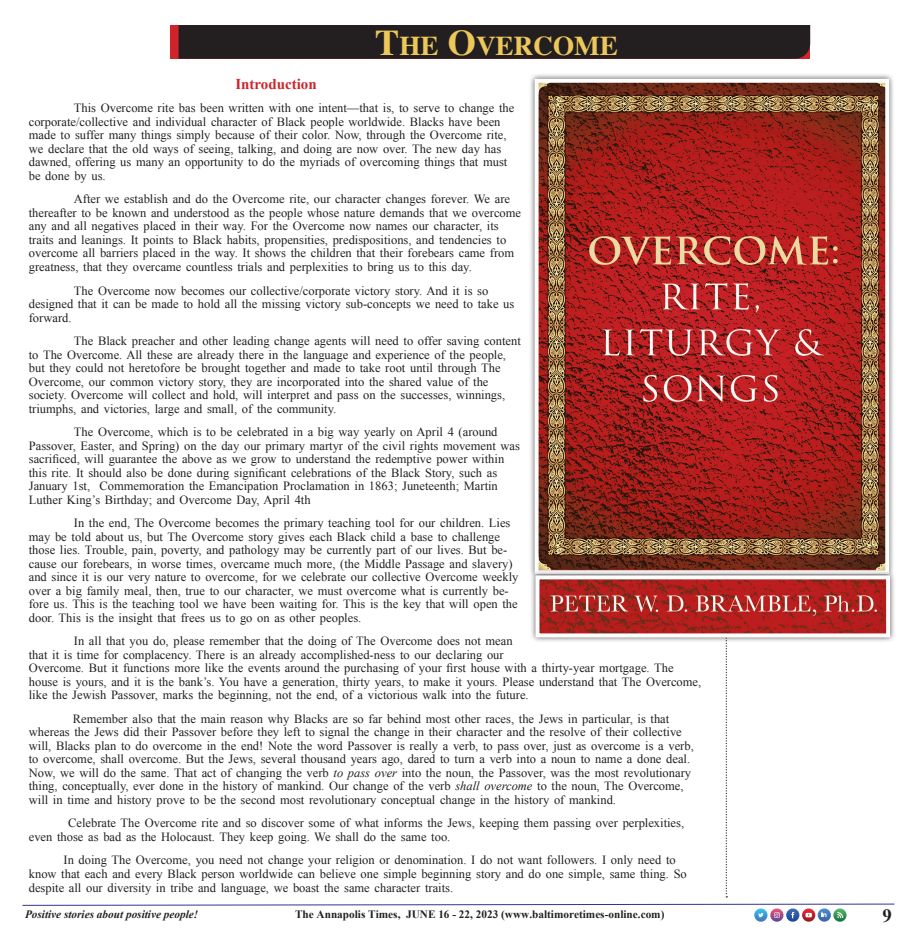
<style>
.page{position:relative;width:917px;height:948px;background:#fff}
.page>*{position:absolute;margin:0;border:0;box-sizing:border-box;transform-origin:0 0}
.t1{font:700 27.25px "Times";color:#edc75a}
.t2{font:700 18.75px "Times New Roman";color:#231f20}
.t3{font:700 15px "Times New Roman";color:#d1232a}
.t4{font:12.5px/13.5px "Times New Roman";color:#231f20}
.t5{font:700 11.25px "Times New Roman";color:#231f20}
.t6{font:italic 700 11.25px "Times New Roman";color:#231f20}
.s1{font-size:36.25px}
.s2{font-style:italic}
</style>
<div class="page">
<svg style="left:22px;top:903px;width:872px;height:18px"></svg>
<div style="left:178px;top:25px;width:631px;height:34px;background:#231f20"></div>
<svg style="left:725px;top:643px;width:2px;height:254px"></svg>
<div style="left:528px;top:73px;width:366px;height:507px;background:#231f20;opacity:.75"></div>
<img style="left:539px;top:84px;width:344px;height:485px">
<div style="left:534px;top:79px;width:354px;height:495px;border:4px solid #fff"></div>
<div style="left:529px;top:569px;width:366px;height:74px;background:#231f20;opacity:.75"></div>
<img style="left:540px;top:580px;width:344px;height:52px">
<div style="left:535px;top:575px;width:354px;height:62px;border:4px solid #fff"></div>
<p class="t1" style="left:375px;top:19px;width:244px"><span class="s1">T</span>HE <span class="s1">O</span>VERCOME</p>
<p class="t3" style="left:235px;top:74px;width:83px">Introduction</p>
<p class="t4" style="left:29px;top:101px;width:487px;text-indent:45px">This Overcome rite bas been written with one intent—that is, to serve to change the corporate/collective and individual character of Black people worldwide. Blacks have been made to suffer many things simply because of their color. Now, through the Overcome rite, we declare that the old ways of seeing, talking, and doing are now over. The new day has dawned, offering us many an opportunity to do the myriads of overcoming things that must be done by us.</p>
<p class="t4" style="left:29px;top:192px;width:493px;text-indent:45px">After we establish and do the Overcome rite, our character changes forever. We are thereafter to be known and understood as the people whose nature demands that we overcome any and all negatives placed in their way. For the Overcome now names our character, its traits and leanings. It points to Black habits, propensities, predispositions, and tendencies to overcome all barriers placed in the way. It shows the children that their forebears came from greatness, that they overcame countless trials and perplexities to bring us to this day.</p>
<p class="t4" style="left:29px;top:283px;width:487px;text-indent:45px">The Overcome now becomes our collective/corporate victory story. And it is so designed that it can be made to hold all the missing victory sub-concepts we need to take us forward.</p>
<p class="t4" style="left:29px;top:334px;width:493px;text-indent:45px">The Black preacher and other leading change agents will need to offer saving content to The Overcome. All these are already there in the language and experience of the people, but they could not heretofore be brought together and made to take root until through The Overcome, our common victory story, they are incorporated into the shared value of the society. Overcome will collect and hold, will interpret and pass on the successes, winnings, triumphs, and victories, large and small, of the community.</p>
<p class="t4" style="left:29px;top:425px;width:492px;text-indent:45px">The Overcome, which is to be celebrated in a big way yearly on April 4 (around Passover, Easter, and Spring) on the day our primary martyr of the civil rights movement was sacrificed, will guarantee the above as we grow to understand the redemptive power within this rite. It should also be done during significant celebrations of the Black Story, such as January 1st, Commemoration the Emancipation Proclamation in 1863; Juneteenth; Martin Luther King’s Birthday; and Overcome Day, April 4th</p>
<p class="t4" style="left:29px;top:515px;width:491px;text-indent:45px">In the end, The Overcome becomes the primary teaching tool for our children. Lies may be told about us, but The Overcome story gives each Black child a base to challenge those lies. Trouble, pain, poverty, and pathology may be currently part of our lives. But be&shy;cause our forebears, in worse times, overcame much more, (the Middle Passage and slavery) and since it is our very nature to overcome, for we celebrate our collective Overcome weekly over a big family meal, then, true to our character, we must overcome what is currently be&shy;fore us. This is the teaching tool we have been waiting for. This is the key that will open the door. This is the insight that frees us to go on as other peoples.</p>
<p class="t4" style="left:29px;top:633px;width:673px;text-indent:45px">In all that you do, please remember that the doing of The Overcome does not mean<br>that it is time for complacency. There is an already accomplished-ness to our declaring our<br>Overcome. But it functions more like the events around the purchasing of your first house with a thirty-year mortgage. The house is yours, and it is the bank’s. You have a generation, thirty years, to make it yours. Please understand that The Overcome, like the Jewish Passover, marks the beginning, not the end, of a victorious walk into the future.</p>
<p class="t4" style="left:29px;top:711px;width:666px;text-indent:44px">Remember also that the main reason why Blacks are so far behind most other races, the Jews in particular, is that whereas the Jews did their Passover before they left to signal the change in their character and the resolve of their collective will, Blacks plan to do overcome in the end! Note the word Passover is really a verb, to pass over, just as overcome is a verb, to overcome, shall overcome. But the Jews, several thousand years ago, dared to turn a verb into a noun to name a done deal.<br>Now, we will do the same. That act of changing the verb <span class="s2">to pass over</span> into the noun, the Passover, was the most revolutionary thing, conceptually, ever done in the history of mankind. Our change of the verb <span class="s2">shall overcome</span> to the noun, The Overcome, will in time and history prove to be the second most revolutionary conceptual change in the history of mankind.</p>
<p class="t4" style="left:29px;top:815px;width:656px;text-indent:39px">Celebrate The Overcome rite and so discover some of what informs the Jews, keeping them passing over perplexities, even those as bad as the Holocaust. They keep going. We shall do the same too.</p>
<p class="t4" style="left:29px;top:852px;width:659px;text-indent:35px">In doing The Overcome, you need not change your religion or denomination. I do not want followers. I only need to know that each and every Black person worldwide can believe one simple beginning story and do one simple, same thing. So</p>
<p class="t4" style="left:29px;top:881px;width:426px">despite all our diversity in tribe and language, we boast the same character traits.</p>
<p class="t6" style="left:25px;top:906px;width:175px">Positive stories about positive people!</p>
<p class="t5" style="left:295px;top:906px;width:371px">The Annapolis Times, JUNE 16 - 22, 2023 (www.baltimoretimes-online.com)</p>
<h2 class="t2" style="left:882px;top:902px;width:11px">9</h2>
</div>
